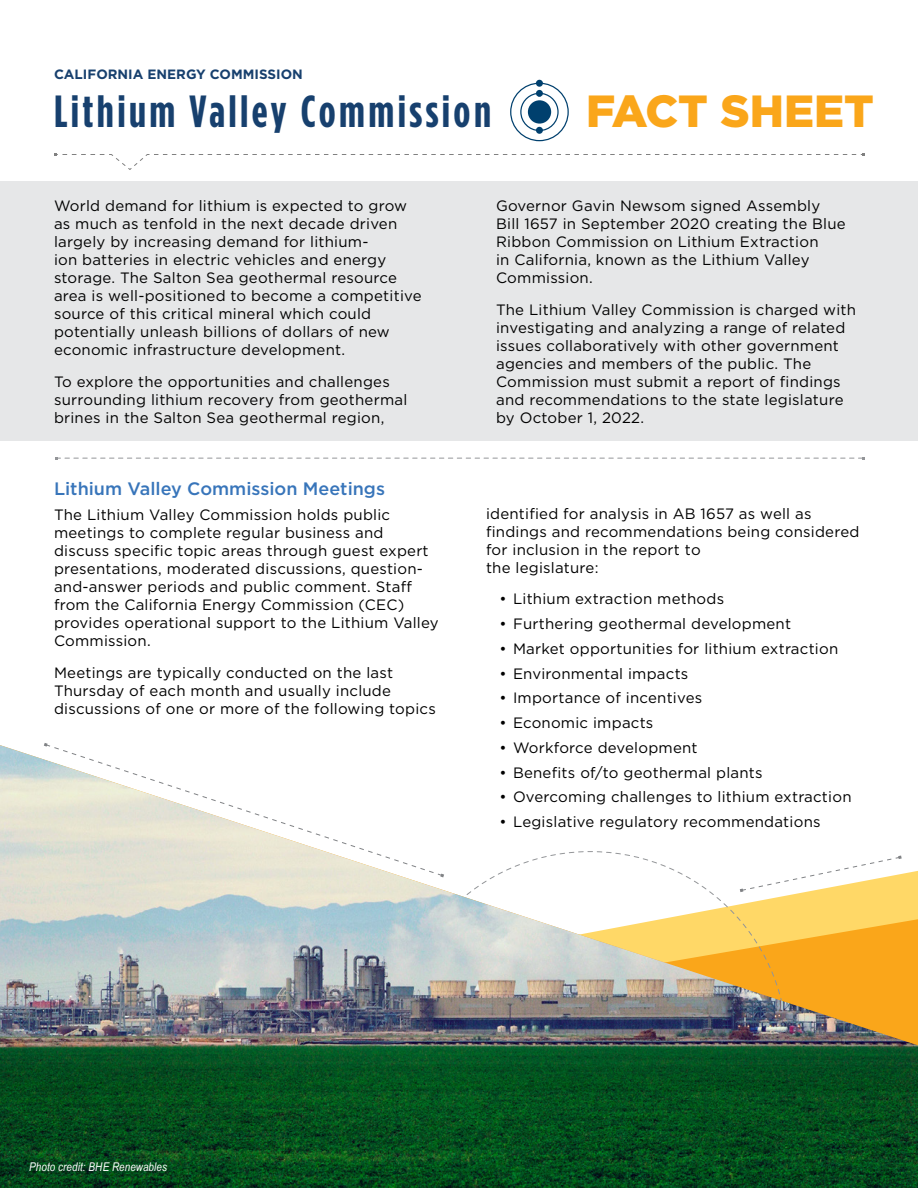
<style>
.page{position:relative;width:918px;height:1188px;background:#fff}
.page>*{position:absolute;margin:0;border:0;box-sizing:border-box;transform-origin:0 0}
.t1{font:700 condensed 45px "Gotham HTF";letter-spacing:.075em;color:#17406e}
.t2{font:900 45px "Gotham HTF";color:#faa61a}
.t3{font:500 18px "Gotham HTF";color:#3875ba}
.Bullets{font:15px/18px "Gotham HTF";letter-spacing:.015em;color:#000}
.Letter_Head{font:700 13.5px "Gotham HTF";color:#17406e}
.Stack___Credits{font:italic 12px "Arial Narrow";letter-spacing:.01em;color:#fff}
</style>
<div class="page">
<div style="left:0;top:181px;width:918px;height:260px;background:#e6e7e8"></div>
<svg style="left:54px;top:153px;width:811px;height:17px"></svg>
<svg style="left:55px;top:457px;width:810px;height:3px"></svg>
<div style="left:536px;top:80px;width:7px;height:7px;background:#00406e;border-radius:50%"></div>
<svg style="left:510px;top:83px;width:59px;height:58px"></svg>
<img style="left:0;top:745px;width:918px;height:443px">
<h1 class="Letter_Head" style="left:54px;top:66px;width:250px">CALIFORNIA ENERGY COMMISSION</h1>
<h1 class="t1" style="left:54px;top:86px;width:439px">Lithium Valley Commission</h1>
<h2 class="t2" style="left:586px;top:85px;width:289px">FACT SHEET</h2>
<p class="Bullets" style="left:54px;top:197px;width:369px">World demand for lithium is expected to grow as much as tenfold in the next decade driven largely by increasing demand for lithium-<br>ion batteries in electric vehicles and energy storage. The Salton Sea geothermal resource area is well-positioned to become a competitive source of this critical mineral which could potentially unleash billions of dollars of new economic infrastructure development.</p>
<p class="Bullets" style="left:54px;top:372px;width:355px">To explore the opportunities and challenges surrounding lithium recovery from geothermal brines in the Salton Sea geothermal region,</p>
<h3 class="t3" style="left:54px;top:479px;width:333px">Lithium Valley Commission Meetings</h3>
<p class="Bullets" style="left:54px;top:506px;width:386px">The Lithium Valley Commission holds public meetings to complete regular business and discuss specific topic areas through guest expert presentations, moderated discussions, question&shy;and-answer periods and public comment. Staff from the California Energy Commission (CEC) provides operational support to the Lithium Valley Commission.</p>
<p class="Bullets" style="left:54px;top:663px;width:383px">Meetings are typically conducted on the last<br>Thursday of each month and usually include discussions of one or more of the following topics</p>
<p class="Bullets" style="left:496px;top:197px;width:351px">Governor Gavin Newsom signed Assembly Bill 1657 in September 2020 creating the Blue Ribbon Commission on Lithium Extraction<br>in California, known as the Lithium Valley Commission.</p>
<p class="Bullets" style="left:496px;top:300px;width:362px">The Lithium Valley Commission is charged with investigating and analyzing a range of related issues collaboratively with other government agencies and members of the public. The Commission must submit a report of findings and recommendations to the state legislature by October 1, 2022.</p>
<p class="Bullets" style="left:486px;top:504px;width:375px">identified for analysis in AB 1657 as well as findings and recommendations being considered for inclusion in the report to<br>the legislature:</p>
<p class="Bullets" style="left:500px;top:590px;width:226px">• Lithium extraction methods</p>
<p class="Bullets" style="left:500px;top:615px;width:293px">• Furthering geothermal development</p>
<p class="Bullets" style="left:500px;top:639px;width:340px">• Market opportunities for lithium extraction</p>
<p class="Bullets" style="left:500px;top:664px;width:190px">• Environmental impacts</p>
<p class="Bullets" style="left:500px;top:689px;width:204px">• Importance of incentives</p>
<p class="Bullets" style="left:500px;top:714px;width:155px">• Economic impacts</p>
<p class="Bullets" style="left:500px;top:738px;width:200px">• Workforce development</p>
<p class="Bullets" style="left:500px;top:763px;width:265px">• Benefits of/to geothermal plants</p>
<p class="Bullets" style="left:500px;top:788px;width:354px">• Overcoming challenges to lithium extraction</p>
<p class="Bullets" style="left:500px;top:813px;width:323px">• Legislative regulatory recommendations</p>
<p class="Stack___Credits" style="left:29px;top:1158px;width:139px">Photo credit: BHE Renewables</p>
</div>
